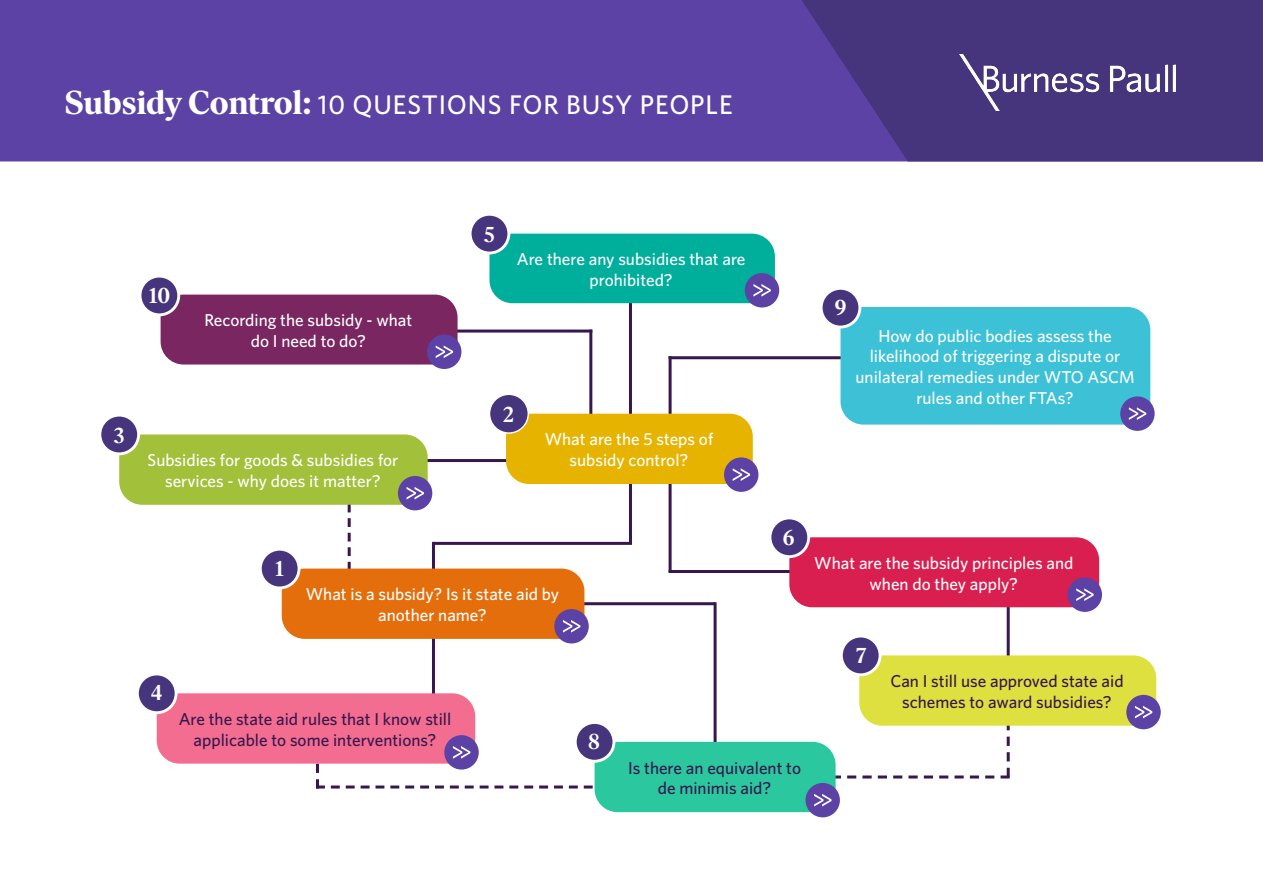
<style>
.page{position:relative;width:1263px;height:893px;background:#fff}
.page>*{position:absolute;margin:0;border:0;box-sizing:border-box;transform-origin:0 0}
.t1{font:500 27px "Whitney";letter-spacing:.03em;color:#fff}
.t2{font:600 21.45px "Ivar Soft";color:#fff}
.t3{font:500 17.25px/20.7px "Whitney";color:#fff;text-align:center}
.t4{font:500 17.25px/20.7px "Whitney";color:#37174d;text-align:center}
.s1{font-family:"Ivar Soft";font-weight:700;font-size:33px}
</style>
<div class="page">
<hr style="left:629px;top:290px;width:3px;height:126px;background:#37174d">
<hr style="left:669px;top:356px;width:3px;height:216px;background:#37174d">
<hr style="left:714px;top:602px;width:3px;height:186px;background:#37174d">
<hr style="left:669px;top:356px;width:223px;height:3px;background:#37174d">
<hr style="left:669px;top:570px;width:223px;height:3px;background:#37174d">
<hr style="left:560px;top:602px;width:155px;height:3px;background:#37174d">
<hr style="left:433px;top:542px;width:199px;height:3px;background:#37174d">
<hr style="left:589px;top:330px;width:3px;height:86px;background:#37174d">
<hr style="left:1007px;top:591px;width:3px;height:87px;background:#37174d">
<svg style="left:786px;top:723px;width:224px;height:55px"></svg>
<hr style="left:629px;top:482px;width:3px;height:62px;background:#37174d">
<hr style="left:432px;top:542px;width:3px;height:158px;background:#37174d">
<svg style="left:348px;top:505px;width:3px;height:64px"></svg>
<hr style="left:368px;top:330px;width:224px;height:3px;background:#37174d">
<hr style="left:321px;top:459px;width:224px;height:3px;background:#37174d">
<div style="left:0;top:0;width:801px;height:161px;background:#5c42a5"></div>
<div style="left:506px;top:414px;width:247px;height:70px;background:#e6b400;border-radius:23px"></div>
<div style="left:489px;top:394px;width:39px;height:39px;background:#46357c;border-radius:50%"></div>
<div style="left:489px;top:394px;width:40px;height:40px;border:1px solid #fff;border-radius:50%"></div>
<div style="left:724px;top:457px;width:34px;height:35px;background:#5c42a5;border-radius:50%"></div>
<svg style="left:733px;top:468px;width:17px;height:13px"></svg>
<div style="left:789px;top:537px;width:310px;height:70px;background:#d91f50;border-radius:23px"></div>
<div style="left:770px;top:518px;width:39px;height:39px;background:#46357c;border-radius:50%"></div>
<div style="left:768px;top:516px;width:42px;height:42px;border:3px solid #fff;border-radius:50%"></div>
<div style="left:1067px;top:577px;width:35px;height:35px;background:#5c42a5;border-radius:50%"></div>
<svg style="left:1076px;top:588px;width:18px;height:13px"></svg>
<div style="left:859px;top:655px;width:297px;height:71px;background:#dee040;border-radius:23px"></div>
<div style="left:841px;top:636px;width:39px;height:39px;background:#46357c;border-radius:50%"></div>
<div style="left:840px;top:635px;width:41px;height:41px;border:3px solid #fff;border-radius:50%"></div>
<div style="left:1126px;top:695px;width:35px;height:34px;background:#5c42a5;border-radius:50%"></div>
<svg style="left:1135px;top:706px;width:17px;height:12px"></svg>
<div style="left:595px;top:742px;width:241px;height:70px;background:#2bc79f;border-radius:23px"></div>
<svg style="left:575px;top:722px;width:39px;height:39px"></svg>
<div style="left:574px;top:721px;width:41px;height:42px;border:3px solid #fff;border-radius:50%"></div>
<div style="left:805px;top:783px;width:35px;height:34px;background:#5c42a5;border-radius:50%"></div>
<svg style="left:814px;top:794px;width:17px;height:12px"></svg>
<div style="left:157px;top:693px;width:318px;height:71px;background:#f36d91;border-radius:23px"></div>
<div style="left:137px;top:674px;width:39px;height:39px;background:#46357c;border-radius:50%"></div>
<div style="left:136px;top:672px;width:42px;height:42px;border:3px solid #fff;border-radius:50%"></div>
<svg style="left:316px;top:733px;width:292px;height:55px"></svg>
<div style="left:282px;top:569px;width:302px;height:70px;background:#e46e0c;border-radius:23px"></div>
<div style="left:260px;top:549px;width:39px;height:39px;background:#46357c;border-radius:50%"></div>
<div style="left:259px;top:548px;width:41px;height:41px;border:3px solid #fff;border-radius:50%"></div>
<div style="left:554px;top:609px;width:35px;height:34px;background:#5c42a5;border-radius:50%"></div>
<svg style="left:563px;top:620px;width:17px;height:13px"></svg>
<div style="left:119px;top:434px;width:309px;height:71px;background:#a2c03a;border-radius:23px"></div>
<div style="left:100px;top:415px;width:39px;height:39px;background:#46357c;border-radius:50%"></div>
<div style="left:98px;top:414px;width:42px;height:41px;border:3px solid #fff;border-radius:50%"></div>
<div style="left:398px;top:476px;width:34px;height:34px;background:#5c42a5;border-radius:50%"></div>
<svg style="left:406px;top:487px;width:18px;height:12px"></svg>
<div style="left:161px;top:295px;width:297px;height:69px;background:#792661;border-radius:23px"></div>
<div style="left:140px;top:276px;width:39px;height:39px;background:#46357c;border-radius:50%"></div>
<div style="left:139px;top:275px;width:41px;height:41px;border:3px solid #fff;border-radius:50%"></div>
<div style="left:427px;top:335px;width:34px;height:34px;background:#5c42a5;border-radius:50%"></div>
<svg style="left:436px;top:345px;width:17px;height:13px"></svg>
<div style="left:489px;top:234px;width:286px;height:69px;background:#00ae9c;border-radius:23px"></div>
<div style="left:470px;top:214px;width:39px;height:39px;background:#46357c;border-radius:50%"></div>
<div style="left:469px;top:213px;width:41px;height:41px;border:3px solid #fff;border-radius:50%"></div>
<div style="left:745px;top:273px;width:34px;height:34px;background:#5c42a5;border-radius:50%"></div>
<svg style="left:753px;top:284px;width:18px;height:13px"></svg>
<div style="left:840px;top:307px;width:310px;height:118px;background:#3cc1d7;border-radius:23px"></div>
<div style="left:821px;top:288px;width:39px;height:39px;background:#46357c;border-radius:50%"></div>
<div style="left:820px;top:287px;width:41px;height:41px;border:3px solid #fff;border-radius:50%"></div>
<div style="left:1120px;top:396px;width:35px;height:35px;background:#5c42a5;border-radius:50%"></div>
<svg style="left:1129px;top:407px;width:17px;height:13px"></svg>
<svg style="left:801px;top:0;width:462px;height:161px;fill:#46357c"></svg>
<img style="left:959px;top:54px;width:217px;height:56px">
<h1 class="t1" style="left:64px;top:87px;width:670px"><span class="s1">Subsidy Control:</span> 10 QUESTIONS FOR BUSY PEOPLE</h1>
<p class="t2" style="left:114px;top:423px;width:12px">3</p>
<p class="t2" style="left:149px;top:284px;width:23px">10</p>
<p class="t3" style="left:204px;top:309px;width:209px">Recording the subsidy - what do I need to do?</p>
<p class="t3" style="left:148px;top:450px;width:252px">Subsidies for goods &amp; subsidies for services - why does it matter?</p>
<p class="t2" style="left:484px;top:222px;width:12px">5</p>
<p class="t3" style="left:517px;top:248px;width:230px">Are there any subsidies that are prohibited?</p>
<p class="t2" style="left:503px;top:402px;width:12px">2</p>
<p class="t3" style="left:545px;top:429px;width:170px">What are the 5 steps of subsidy control?</p>
<p class="t2" style="left:835px;top:295px;width:13px">9</p>
<p class="t3" style="left:855px;top:325px;width:280px">How do public bodies assess the likelihood of triggering a dispute or unilateral remedies under WTO ASCM rules and other FTAs?</p>
<p class="t2" style="left:275px;top:556px;width:10px">1</p>
<p class="t3" style="left:306px;top:584px;width:255px">What is a subsidy? Is it state aid by another name?</p>
<p class="t2" style="left:151px;top:681px;width:13px">4</p>
<p class="t4" style="left:179px;top:708px;width:274px">Are the state aid rules that I know still applicable to some interventions?</p>
<p class="t2" style="left:588px;top:729px;width:13px">8</p>
<p class="t2" style="left:783px;top:525px;width:13px">6</p>
<p class="t3" style="left:814px;top:552px;width:261px">What are the subsidy principles and when do they apply?</p>
<p class="t4" style="left:628px;top:757px;width:174px">Is there an equivalent to de minimis aid?</p>
<p class="t2" style="left:856px;top:644px;width:12px">7</p>
<p class="t4" style="left:890px;top:670px;width:235px">Can I still use approved state aid schemes to award subsidies?</p>
</div>
